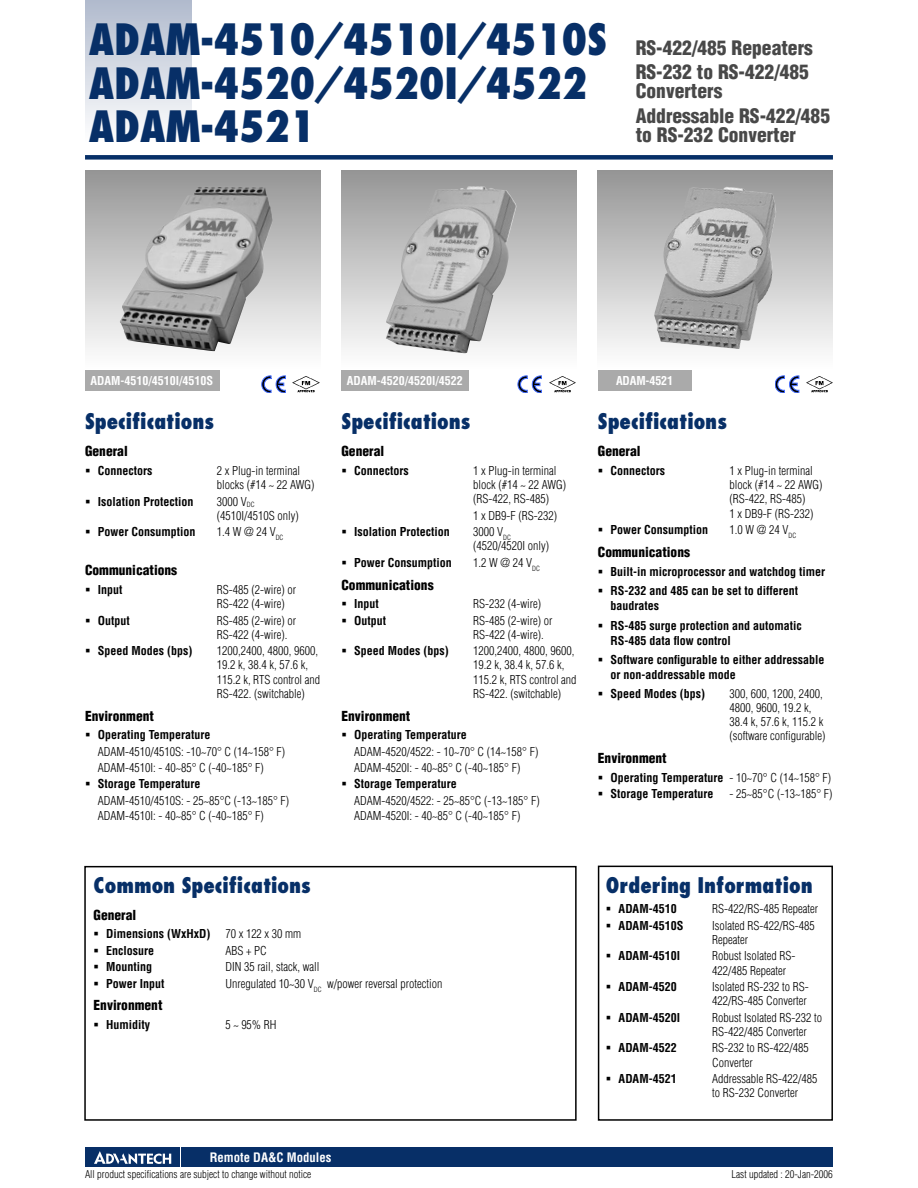
<style>
.page{position:relative;width:918px;height:1188px;background:#fff}
.page>*{position:absolute;margin:0;border:0;box-sizing:border-box;transform-origin:0 0}
.t1{font:800 condensed 42px/43.5px "Futura";color:#072f67}
.t2{font:800 condensed 21px "Futura";color:#072f67}
.t3{font:900 condensed 19.5px/24.2px "Helvetica";color:#484848}
.t4{font:900 condensed 13.5px "Helvetica";color:#000}
.t5{font:700 condensed 12.75px "Helvetica";color:#fff}
.t6{font:300 condensed 12px/14.2px "Helvetica";color:#000}
.t7{font:700 condensed 12px/15px "Helvetica";color:#000}
.t8{font:700 condensed 12px "Helvetica";color:#fff}
.t9{font:300 condensed 10.5px "Helvetica";color:#000}
.s1{font-weight:700}
.s2{font-weight:300}
</style>
<div class="page">
<div style="left:85px;top:155px;width:748px;height:5px;background:#072f67"></div>
<div style="left:85px;top:0;width:106px;height:143px;background:linear-gradient(to bottom,#b0bacd,#fff)"></div>
<div style="left:182px;top:1147px;width:651px;height:20px;background:#072f67"></div>
<div style="left:85px;top:1147px;width:95px;height:20px;background:#072f67"></div>
<svg style="left:94px;top:1151px;width:77px;height:13px"></svg>
<div style="left:85px;top:170px;width:235px;height:200px;background:linear-gradient(to bottom,#969696,#fff)"></div>
<div style="left:341px;top:170px;width:236px;height:200px;background:linear-gradient(to bottom,#969696,#fff)"></div>
<div style="left:598px;top:170px;width:235px;height:200px;background:linear-gradient(to bottom,#969696,#fff)"></div>
<div style="left:598px;top:370px;width:93px;height:21px;background:#aaa"></div>
<svg style="left:262px;top:376px;width:24px;height:17px"></svg>
<svg style="left:518px;top:376px;width:24px;height:17px"></svg>
<svg style="left:775px;top:376px;width:24px;height:17px"></svg>
<div style="left:85px;top:370px;width:135px;height:21px;background:#aaa"></div>
<div style="left:341px;top:370px;width:128px;height:21px;background:#aaa"></div>
<img style="left:120px;top:186px;width:153px;height:165px">
<img style="left:654px;top:187px;width:122px;height:162px">
<img style="left:386px;top:186px;width:131px;height:167px">
<img style="left:292px;top:376px;width:28px;height:16px">
<img style="left:549px;top:376px;width:27px;height:17px">
<img style="left:806px;top:376px;width:27px;height:16px">
<div style="left:84px;top:866px;width:493px;height:255px;border:2px solid #000"></div>
<div style="left:598px;top:866px;width:235px;height:255px;border:2px solid #000"></div>
<h1 class="t1" style="left:89px;top:17px;width:520px">ADAM-4510/4510I/4510S<br>ADAM-4520/4520I/4522<br>ADAM-4521</h1>
<h3 class="t3" style="left:636px;top:35px;width:179px">RS-422/485 Repeaters<br>RS-232 to RS-422/485</h3>
<h3 class="t3" style="left:636px;top:79px;width:196px">Converters<br>Addressable RS-422/485</h3>
<h3 class="t3" style="left:636px;top:123px;width:162px">to RS-232 Converter</h3>
<p class="t8" style="left:90px;top:373px;width:124px">ADAM-4510/4510I/4510S</p>
<p class="t8" style="left:347px;top:373px;width:118px">ADAM-4520/4520I/4522</p>
<p class="t8" style="left:616px;top:373px;width:59px">ADAM-4521</p>
<h2 class="t2" style="left:85px;top:408px;width:131px">Specifications</h2>
<p class="t4" style="left:85px;top:443px;width:44px">General</p>
<p class="t7" style="left:85px;top:463px;width:69px">▪ Connectors</p>
<p class="t6" style="left:217px;top:463px;width:99px">2 x Plug-in terminal blocks (#14 ~ 22 AWG)</p>
<p class="t7" style="left:85px;top:494px;width:110px">▪ Isolation Protection</p>
<p class="t6" style="left:217px;top:494px;width:83px">3000 V<sub>DC </sub>(4510I/4510S only)</p>
<p class="t7" style="left:85px;top:524px;width:112px">▪ Power Consumption</p>
<p class="t6" style="left:217px;top:525px;width:68px">1.4 W @ 24 V<sub>DC</sub></p>
<p class="t4" style="left:85px;top:562px;width:94px">Communications</p>
<p class="t7" style="left:85px;top:582px;width:39px">▪ Input</p>
<p class="t6" style="left:217px;top:582px;width:81px">RS-485 (2-wire) or<br>RS-422 (4-wire)</p>
<p class="t7" style="left:85px;top:613px;width:46px">▪ Output</p>
<p class="t6" style="left:217px;top:613px;width:81px">RS-485 (2-wire) or<br>RS-422 (4-wire).</p>
<p class="t7" style="left:85px;top:643px;width:109px">▪ Speed Modes (bps)</p>
<p class="t6" style="left:217px;top:644px;width:105px">1200,2400, 4800, 9600,<br>19.2 k, 38.4 k, 57.6 k,<br>115.2 k, RTS control and<br>RS-422. (switchable)</p>
<p class="t4" style="left:85px;top:707px;width:70px">Environment</p>
<p class="t6" style="left:98px;top:727px;width:189px;line-height:16.4px;text-indent:-13px">▪ <span class="s1">Operating Temperature<br></span>ADAM-4510/4510S: -10~70° C (14~158° F)<br>ADAM-4510I: - 40~85° C (-40~185° F)</p>
<p class="t6" style="left:98px;top:776px;width:193px;line-height:16.4px;text-indent:-13px">▪ <span class="s1">Storage Temperature<br></span>ADAM-4510/4510S: - 25~85°C (-13~185° F)</p>
<p class="t6" style="left:98px;top:808px;width:168px">ADAM-4510I: - 40~85° C (-40~185° F)</p>
<h2 class="t2" style="left:341px;top:408px;width:131px">Specifications</h2>
<p class="t4" style="left:341px;top:443px;width:44px">General</p>
<p class="t7" style="left:341px;top:463px;width:69px">▪ Connectors</p>
<p class="t6" style="left:473px;top:463px;width:94px">1 x Plug-in terminal block (#14 ~ 22 AWG) (RS-422, RS-485)</p>
<p class="t6" style="left:473px;top:508px;width:85px">1 x DB9-F (RS-232)</p>
<p class="t7" style="left:341px;top:524px;width:110px">▪ Isolation Protection</p>
<p class="t6" style="left:473px;top:525px;width:77px">3000 V<sub>DC </sub>(4520/4520I only)</p>
<p class="t7" style="left:341px;top:555px;width:112px">▪ Power Consumption</p>
<p class="t6" style="left:473px;top:555px;width:68px">1.2 W @ 24 V<sub>DC</sub></p>
<p class="t4" style="left:341px;top:576px;width:94px">Communications</p>
<p class="t7" style="left:341px;top:596px;width:39px">▪ Input</p>
<p class="t6" style="left:473px;top:597px;width:69px">RS-232 (4-wire)</p>
<p class="t7" style="left:341px;top:613px;width:46px">▪ Output</p>
<p class="t6" style="left:473px;top:613px;width:81px">RS-485 (2-wire) or<br>RS-422 (4-wire).</p>
<p class="t7" style="left:341px;top:643px;width:109px">▪ Speed Modes (bps)</p>
<p class="t6" style="left:473px;top:644px;width:105px">1200,2400, 4800, 9600,<br>19.2 k, 38.4 k, 57.6 k,<br>115.2 k, RTS control and<br>RS-422. (switchable)</p>
<p class="t4" style="left:341px;top:707px;width:70px">Environment</p>
<p class="t6" style="left:354px;top:727px;width:186px;line-height:16.4px;text-indent:-13px">▪ <span class="s1">Operating Temperature<br></span>ADAM-4520/4522: - 10~70° C (14~158° F)<br>ADAM-4520I: - 40~85° C (-40~185° F)</p>
<p class="t6" style="left:354px;top:776px;width:187px;line-height:16.4px;text-indent:-13px">▪ <span class="s1">Storage Temperature<br></span>ADAM-4520/4522: - 25~85°C (-13~185° F)</p>
<p class="t6" style="left:354px;top:808px;width:168px">ADAM-4520I: - 40~85° C (-40~185° F)</p>
<h2 class="t2" style="left:94px;top:871px;width:219px">Common Specifications</h2>
<p class="t4" style="left:94px;top:907px;width:44px">General</p>
<p class="t7" style="left:94px;top:926px;width:209px">▪ Dimensions (WxHxD) <span class="s2">70 x 122 x 30 mm</span></p>
<p class="t7" style="left:94px;top:943px;width:62px">▪ Enclosure</p>
<p class="t6" style="left:225px;top:943px;width:43px">ABS + PC</p>
<p class="t7" style="left:94px;top:959px;width:60px">▪ Mounting</p>
<p class="t6" style="left:225px;top:960px;width:95px">DIN 35 rail, stack, wall</p>
<p class="t7" style="left:94px;top:976px;width:73px">▪ Power Input</p>
<p class="t6" style="left:225px;top:976px;width:219px">Unregulated 10~30 V<sub>DC</sub> w/power reversal protection</p>
<p class="t4" style="left:94px;top:997px;width:70px">Environment</p>
<p class="t7" style="left:94px;top:1017px;width:58px">▪ Humidity</p>
<p class="t6" style="left:225px;top:1017px;width:53px">5 ~ 95% RH</p>
<h2 class="t2" style="left:598px;top:408px;width:131px">Specifications</h2>
<p class="t4" style="left:598px;top:443px;width:44px">General</p>
<p class="t7" style="left:598px;top:463px;width:69px">▪ Connectors</p>
<p class="t6" style="left:730px;top:463px;width:94px">1 x Plug-in terminal block (#14 ~ 22 AWG) (RS-422, RS-485)<br>1 x DB9-F (RS-232)</p>
<p class="t7" style="left:598px;top:522px;width:112px">▪ Power Consumption</p>
<p class="t6" style="left:730px;top:523px;width:68px">1.0 W @ 24 V<sub>DC</sub></p>
<p class="t4" style="left:598px;top:544px;width:94px">Communications</p>
<p class="t7" style="left:598px;top:564px;width:229px">▪ Built-in microprocessor and watchdog timer</p>
<p class="t7" style="left:611px;top:584px;width:189px;text-indent:-13px">▪ RS-232 and 485 can be set to different baudrates</p>
<p class="t7" style="left:611px;top:618px;width:193px;text-indent:-13px">▪ RS-485 surge protection and automatic<br>RS-485 data flow control</p>
<p class="t7" style="left:611px;top:652px;width:215px;text-indent:-13px">▪ Software configurable to either addressable or non-addressable mode</p>
<p class="t7" style="left:598px;top:686px;width:109px">▪ Speed Modes (bps)</p>
<p class="t6" style="left:730px;top:686px;width:97px">300, 600, 1200, 2400,<br>4800, 9600, 19.2 k,<br>38.4 k, 57.6 k, 115.2 k (software configurable)</p>
<p class="t4" style="left:598px;top:750px;width:70px">Environment</p>
<p class="t7" style="left:598px;top:770px;width:235px">▪ Operating Temperature <span class="s2">- 10~70° C (14~158° F)</span></p>
<p class="t7" style="left:598px;top:786px;width:117px">▪ Storage Temperature</p>
<p class="t6" style="left:730px;top:787px;width:104px">- 25~85°C (-13~185° F)</p>
<h2 class="t2" style="left:606px;top:871px;width:208px">Ordering Information</h2>
<p class="t7" style="left:606px;top:901px;width:72px">▪ ADAM-4510</p>
<p class="t6" style="left:712px;top:902px;width:107px">RS-422/RS-485 Repeater</p>
<p class="t7" style="left:606px;top:918px;width:79px">▪ ADAM-4510S</p>
<p class="t6" style="left:712px;top:918px;width:104px">Isolated RS-422/RS-485<br>Repeater</p>
<p class="t7" style="left:606px;top:948px;width:76px">▪ ADAM-4510I</p>
<p class="t6" style="left:712px;top:949px;width:85px">Robust Isolated RS-<br>422/485 Repeater</p>
<p class="t7" style="left:606px;top:979px;width:72px">▪ ADAM-4520</p>
<p class="t6" style="left:712px;top:980px;width:98px">Isolated RS-232 to RS-<br>422/RS-485 Converter</p>
<p class="t7" style="left:606px;top:1010px;width:76px">▪ ADAM-4520I</p>
<p class="t6" style="left:712px;top:1010px;width:111px">Robust Isolated RS-232 to<br>RS-422/485 Converter</p>
<p class="t7" style="left:606px;top:1040px;width:72px">▪ ADAM-4522</p>
<p class="t6" style="left:712px;top:1041px;width:98px">RS-232 to RS-422/485<br>Converter</p>
<p class="t7" style="left:606px;top:1071px;width:72px">▪ ADAM-4521</p>
<p class="t6" style="left:712px;top:1071px;width:107px">Addressable RS-422/485 to RS-232 Converter</p>
<p class="t5" style="left:210px;top:1150px;width:123px">Remote DA&amp;C Modules</p>
<p class="t9" style="left:85px;top:1168px;width:228px">All product specifications are subject to change without notice</p>
<p class="t9" style="left:732px;top:1168px;width:103px">Last updated : 20-Jan-2006</p>
</div>
